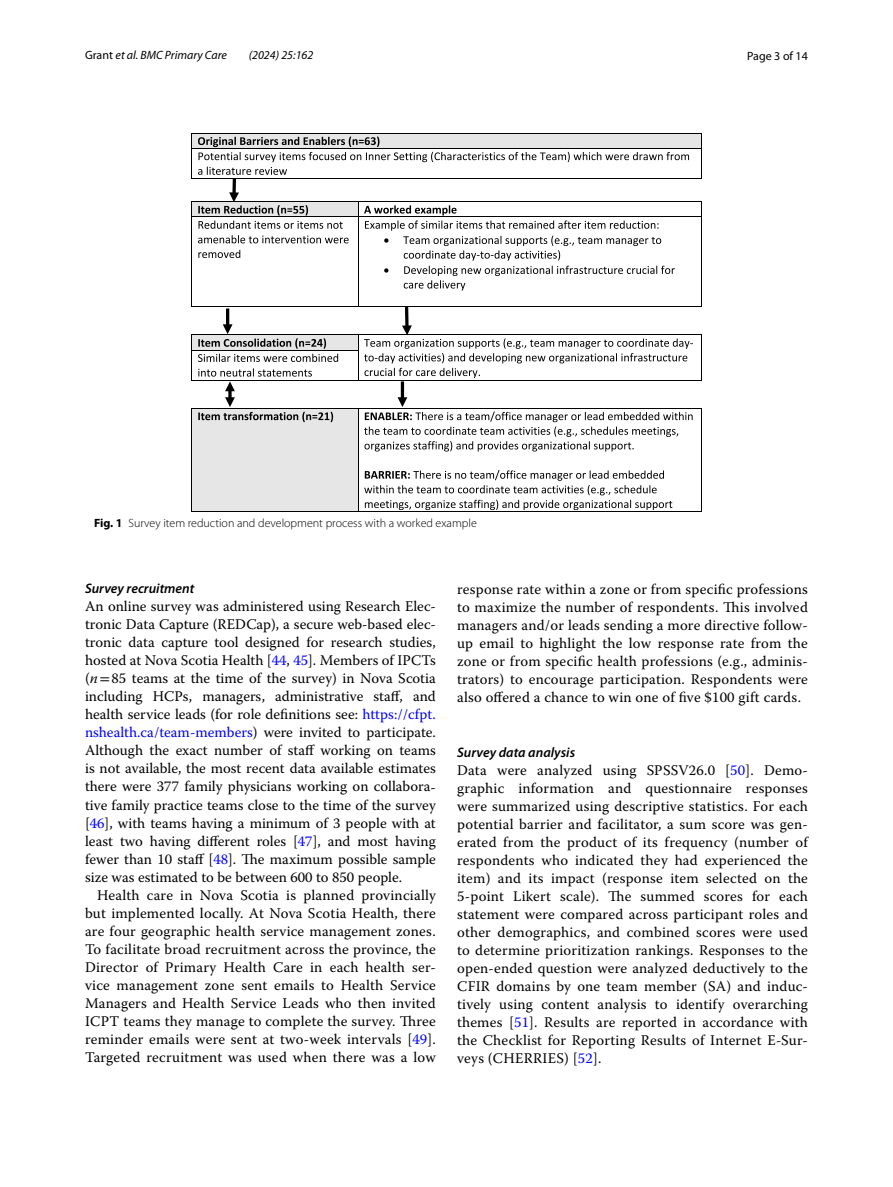
<style>
.page{position:relative;width:893px;height:1187px;background:#fff}
.page>*{position:absolute;margin:0;border:0;box-sizing:border-box;transform-origin:0 0}
.t1{font:14.7px/18px "Warnock Pro";letter-spacing:.015em;color:#000;text-align:justify}
.t2{font:italic 600 13.8px "Myriad Pro";color:#000}
.t3{font:300 12px "Myriad Pro";color:#000}
.t4{font:italic 12px "Myriad Pro";color:#000}
.t5{font:12px "Myriad Pro";color:#000}
.s1{font-style:normal}
.s2{font-weight:700}
.s3{color:#00f}
.s4{font-style:italic}
.s5{font-family:"STIX"}
</style>
<div class="page">
<div style="left:192px;top:133px;width:509px;height:15px;background:#e7e6e6"></div>
<hr style="left:192px;top:133px;width:509px;height:1px;background:#000">
<svg style="left:198px;top:137px;width:491px;height:38px"></svg>
<hr style="left:192px;top:148px;width:509px;height:1px;background:#000">
<svg style="left:191px;top:133px;width:1px;height:46px"></svg>
<hr style="left:192px;top:178px;width:509px;height:1px;background:#000">
<svg style="left:701px;top:133px;width:1px;height:46px"></svg>
<div style="left:192px;top:335px;width:166px;height:15px;background:#e7e6e6"></div>
<hr style="left:192px;top:335px;width:166px;height:1px;background:#000">
<hr style="left:358px;top:335px;width:343px;height:1px;background:#000">
<svg style="left:191px;top:335px;width:1px;height:15px"></svg>
<hr style="left:192px;top:350px;width:166px;height:1px;background:#000">
<svg style="left:701px;top:335px;width:1px;height:15px"></svg>
<hr style="left:191px;top:350px;width:1px;height:30px;background:#000">
<hr style="left:192px;top:380px;width:166px;height:1px;background:#000">
<hr style="left:358px;top:380px;width:343px;height:1px;background:#000">
<hr style="left:701px;top:350px;width:1px;height:30px;background:#000">
<div style="left:192px;top:202px;width:166px;height:15px;background:#e7e6e6"></div>
<hr style="left:192px;top:201px;width:166px;height:1px;background:#000">
<hr style="left:358px;top:201px;width:343px;height:1px;background:#000">
<svg style="left:198px;top:235px;width:151px;height:8px"></svg>
<svg style="left:198px;top:250px;width:42px;height:8px"></svg>
<svg style="left:191px;top:201px;width:1px;height:16px"></svg>
<hr style="left:192px;top:217px;width:166px;height:1px;background:#000">
<svg style="left:358px;top:202px;width:317px;height:88px"></svg>
<hr style="left:358px;top:217px;width:343px;height:1px;background:#000">
<svg style="left:701px;top:201px;width:1px;height:16px"></svg>
<hr style="left:191px;top:217px;width:1px;height:89px;background:#000">
<hr style="left:192px;top:306px;width:166px;height:1px;background:#000">
<hr style="left:358px;top:217px;width:1px;height:89px;background:#000">
<hr style="left:358px;top:306px;width:343px;height:1px;background:#000">
<hr style="left:701px;top:217px;width:1px;height:89px;background:#000">
<div style="left:192px;top:408px;width:166px;height:103px;background:#e7e6e6"></div>
<hr style="left:192px;top:408px;width:166px;height:1px;background:#000">
<hr style="left:358px;top:408px;width:343px;height:1px;background:#000">
<hr style="left:191px;top:408px;width:1px;height:103px;background:#000">
<hr style="left:192px;top:511px;width:166px;height:1px;background:#000">
<hr style="left:358px;top:408px;width:1px;height:103px;background:#000">
<svg style="left:364px;top:470px;width:308px;height:41px"></svg>
<hr style="left:358px;top:511px;width:343px;height:1px;background:#000">
<hr style="left:701px;top:408px;width:1px;height:103px;background:#000">
<svg style="left:232px;top:179px;width:4px;height:13px"></svg>
<svg style="left:198px;top:192px;width:145px;height:37px"></svg>
<hr style="left:226px;top:308px;width:3px;height:18px;background:#000">
<svg style="left:198px;top:324px;width:140px;height:38px"></svg>
<svg style="left:405px;top:307px;width:4px;height:18px"></svg>
<svg style="left:358px;top:325px;width:335px;height:55px"></svg>
<hr style="left:401px;top:381px;width:3px;height:18px;background:#000">
<svg style="left:364px;top:397px;width:329px;height:54px"></svg>
<svg style="left:228px;top:391px;width:4px;height:6px"></svg>
<svg style="left:198px;top:397px;width:135px;height:25px"></svg>
<svg style="left:198px;top:368px;width:114px;height:23px"></svg>
<p class="t4" style="left:85px;top:48px;width:143px"><span class="s1">Grant</span> et al. BMC Primary Care</p>
<p class="t4" style="left:249px;top:48px;width:66px">(2024) 25:162</p>
<p class="t5" style="left:747px;top:48px;width:62px">Page 3 of 14</p>
<p class="t3" style="left:94px;top:516px;width:384px"><span class="s2">Fig. 1</span> Survey item reduction and development process with a worked example</p>
<p class="t2" style="left:85px;top:580px;width:111px">Survey recruitment</p>
<p class="t1" style="left:85px;top:597px;width:352px">An online survey was administered using Research Elec&shy;tronic Data Capture (REDCap), a secure web-based elec&shy;tronic data capture tool designed for research studies, hosted at Nova Scotia Health [<span class="s3">44</span>, <span class="s3">45</span>]. Members of IPCTs (<span class="s4">n</span><span class="s5">=</span>85 teams at the time of the survey) in Nova Scotia including HCPs, managers, administrative staff, and health service leads (for role definitions see: <span class="s3">https://cfpt. nshealth.ca/team-members</span>) were invited to participate.<br>Although the exact number of staff working on teams is not available, the most recent data available estimates there were 377 family physicians working on collabora&shy;tive family practice teams close to the time of the survey [<span class="s3">46</span>], with teams having a minimum of 3 people with at least two having different roles [<span class="s3">47</span>], and most having fewer than 10 staff [<span class="s3">48</span>]. The maximum possible sample size was estimated to be between 600 to 850 people.</p>
<p class="t1" style="left:85px;top:885px;width:352px;text-indent:12px">Health care in Nova Scotia is planned provincially but implemented locally. At Nova Scotia Health, there are four geographic health service management zones.<br>To facilitate broad recruitment across the province, the Director of Primary Health Care in each health ser&shy;vice management zone sent emails to Health Service Managers and Health Service Leads who then invited ICPT teams they manage to complete the survey. Three reminder emails were sent at two-week intervals [<span class="s3">49</span>].<br>Targeted recruitment was used when there was a low</p>
<p class="t1" style="left:457px;top:579px;width:352px">response rate within a zone or from specific professions to maximize the number of respondents. This involved managers and/or leads sending a more directive follow&shy;up email to highlight the low response rate from the zone or from specific health professions (e.g., adminis&shy;trators) to encourage participation. Respondents were also offered a chance to win one of five $100 gift cards.</p>
<p class="t2" style="left:457px;top:743px;width:120px">Survey data analysis</p>
<p class="t1" style="left:457px;top:760px;width:352px">Data were analyzed using SPSSV26.0 [<span class="s3">50</span>]. Demo&shy;graphic information and questionnaire responses were summarized using descriptive statistics. For each potential barrier and facilitator, a sum score was gen&shy;erated from the product of its frequency (number of respondents who indicated they had experienced the item) and its impact (response item selected on the 5-point Likert scale). The summed scores for each statement were compared across participant roles and other demographics, and combined scores were used to determine prioritization rankings. Responses to the open-ended question were analyzed deductively to the CFIR domains by one team member (SA) and induc&shy;tively using content analysis to identify overarching themes [<span class="s3">51</span>]. Results are reported in accordance with the Checklist for Reporting Results of Internet E-Sur&shy;veys (CHERRIES) [<span class="s3">52</span>].</p>
</div>
